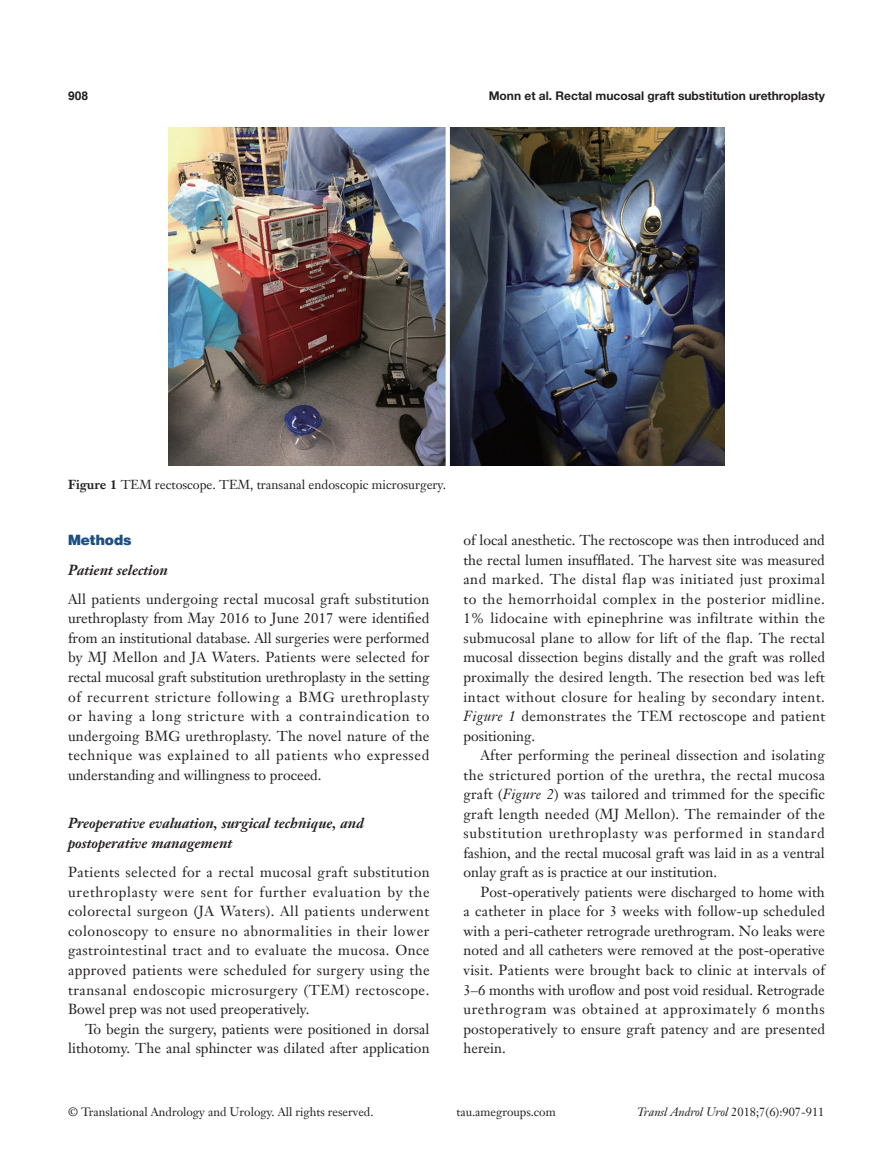
<style>
.page{position:relative;width:893px;height:1170px;background:#fff}
.page>*{position:absolute;margin:0;border:0;box-sizing:border-box;transform-origin:0 0}
.t1{font:14.25px/19.5px "Janson Text LT";color:#231f20;text-align:justify}
.t2{font:italic 700 14.25px/19.5px "Janson Text LT";color:#231f20}
.t3{font:900 14.25px "Helvetica";color:#1c5085}
.t4{font:12.75px "Janson Text LT";color:#231f20}
.t5{font:12px "Janson Text LT";color:#231f20}
.t6{font:700 12px "Helvetica Neue LT Pro";color:#231f20}
.t7{font:700 12px "Helvetica";color:#231f20}
.s1{font-weight:700}
.s2{font-style:italic}
</style>
<div class="page">
<img style="left:168px;top:128px;width:557px;height:337px">
<p class="t7" style="left:68px;top:88px;width:22px">908</p>
<p class="t6" style="left:489px;top:88px;width:338px">Monn et al. Rectal mucosal graft substitution urethroplasty</p>
<p class="t4" style="left:68px;top:476px;width:379px"><span class="s1">Figure 1</span> TEM rectoscope. TEM, transanal endoscopic microsurgery.</p>
<p class="t3" style="left:68px;top:531px;width:65px">Methods</p>
<p class="t2" style="left:68px;top:559px;width:101px">Patient selection</p>
<p class="t1" style="left:68px;top:589px;width:363px">All patients undergoing rectal mucosal graft substitution urethroplasty from May 2016 to June 2017 were identified from an institutional database. All surgeries were performed by MJ Mellon and JA Waters. Patients were selected for rectal mucosal graft substitution urethroplasty in the setting of recurrent stricture following a BMG urethroplasty or having a long stricture with a contraindication to undergoing BMG urethroplasty. The novel nature of the technique was explained to all patients who expressed understanding and willingness to proceed.</p>
<p class="t2" style="left:68px;top:813px;width:297px">Preoperative evaluation, surgical technique, and postoperative management</p>
<p class="t1" style="left:68px;top:862px;width:363px">Patients selected for a rectal mucosal graft substitution urethroplasty were sent for further evaluation by the colorectal surgeon (JA Waters). All patients underwent colonoscopy to ensure no abnormalities in their lower gastrointestinal tract and to evaluate the mucosa. Once approved patients were scheduled for surgery using the transanal endoscopic microsurgery (TEM) rectoscope.<br>Bowel prep was not used preoperatively.</p>
<p class="t1" style="left:68px;top:1018px;width:363px;text-align:right">To begin the surgery, patients were positioned in dorsal lithotomy. The anal sphincter was dilated after application</p>
<p class="t1" style="left:463px;top:530px;width:363px">of local anesthetic. The rectoscope was then introduced and the rectal lumen insufflated. The harvest site was measured and marked. The distal flap was initiated just proximal to the hemorrhoidal complex in the posterior midline.<br>1% lidocaine with epinephrine was infiltrate within the submucosal plane to allow for lift of the flap. The rectal mucosal dissection begins distally and the graft was rolled proximally the desired length. The resection bed was left intact without closure for healing by secondary intent.<br><span class="s2">Figure 1</span> demonstrates the TEM rectoscope and patient positioning.</p>
<p class="t1" style="left:463px;top:745px;width:363px;text-indent:17px">After performing the perineal dissection and isolating the strictured portion of the urethra, the rectal mucosa graft (<span class="s2">Figure 2</span>) was tailored and trimmed for the specific graft length needed (MJ Mellon). The remainder of the substitution urethroplasty was performed in standard fashion, and the rectal mucosal graft was laid in as a ventral onlay graft as is practice at our institution.</p>
<p class="t1" style="left:463px;top:882px;width:363px;text-indent:17px">Post-operatively patients were discharged to home with a catheter in place for 3 weeks with follow-up scheduled with a peri-catheter retrograde urethrogram. No leaks were noted and all catheters were removed at the post-operative visit. Patients were brought back to clinic at intervals of 3–6 months with uroflow and post void residual. Retrograde urethrogram was obtained at approximately 6 months postoperatively to ensure graft patency and are presented herein.</p>
<p class="t5" style="left:68px;top:1104px;width:307px">© Translational Andrology and Urology. All rights reserved.</p>
<p class="t5" style="left:456px;top:1104px;width:101px">tau.amegroups.com</p>
<p class="t5" style="left:637px;top:1104px;width:189px"><span class="s2">Transl Androl Urol</span> 2018;7(6):907-911</p>
</div>
